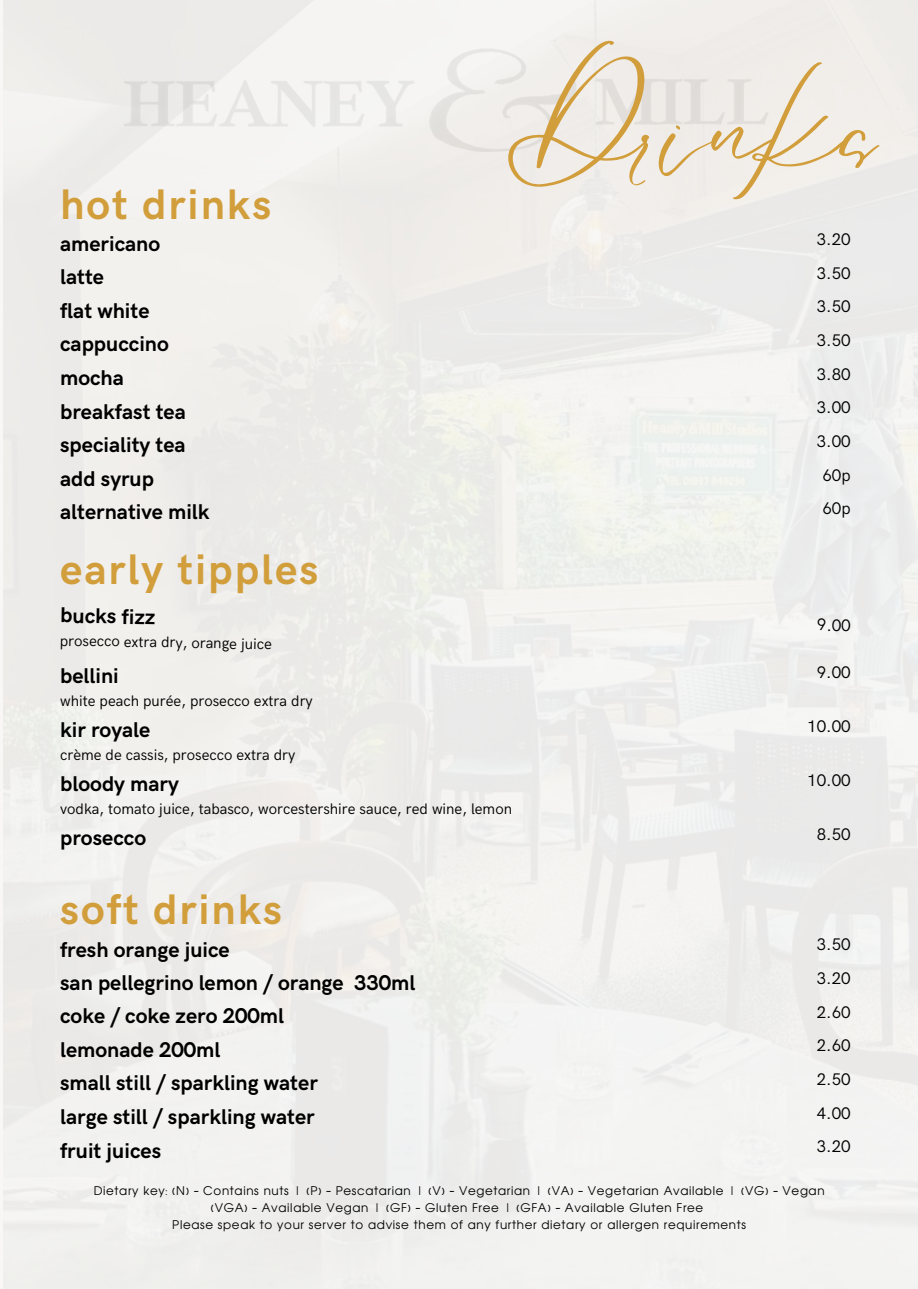
<style>
.page{position:relative;width:918px;height:1289px;background:#fff}
.page>*{position:absolute;margin:0;border:0;box-sizing:border-box;transform-origin:0 0}
.t1{font:91.8px "Le Jour Script";color:#d19e3b}
.t2{font:700 42.9px "HK Grotesk";letter-spacing:.045em;color:#d19e3b}
.t3{font:700 21.45px "HK Grotesk";color:#000}
.t4{font:16.8px "HK Grotesk";color:#000}
.t5{font:15.3px "HK Grotesk";color:#000}
.t6{font:12.9px "Aharoni CLM";letter-spacing:.05em;color:#000}
</style>
<div class="page">
<p class="t2" style="left:60px;top:180px;width:213px">hot drinks</p>
<p class="t1" style="left:507px;top:71px;width:375px">Drinks</p>
<h4 class="t3" style="left:60px;top:231px;width:102px">americano</h4>
<p class="t4" style="left:817px;top:230px;width:35px">3.20</p>
<h4 class="t3" style="left:60px;top:265px;width:45px">latte</h4>
<h3 class="t4" style="left:817px;top:264px;width:35px">3.50</h3>
<h1 class="t3" style="left:60px;top:298px;width:91px">flat white</h1>
<p class="t4" style="left:817px;top:297px;width:35px">3.50</p>
<h3 class="t3" style="left:60px;top:332px;width:110px">cappuccino</h3>
<h4 class="t4" style="left:817px;top:331px;width:35px">3.50</h4>
<h3 class="t3" style="left:60px;top:365px;width:65px">mocha</h3>
<h4 class="t4" style="left:817px;top:364px;width:35px">3.80</h4>
<h3 class="t3" style="left:60px;top:399px;width:127px">breakfast tea</h3>
<h4 class="t4" style="left:817px;top:398px;width:35px">3.00</h4>
<h5 class="t3" style="left:60px;top:433px;width:127px">speciality tea</h5>
<h3 class="t4" style="left:817px;top:431px;width:35px">3.00</h3>
<h4 class="t3" style="left:60px;top:466px;width:95px">add syrup</h4>
<h5 class="t4" style="left:822px;top:465px;width:30px">60p</h5>
<h3 class="t3" style="left:60px;top:500px;width:151px">alternative milk</h3>
<h4 class="t4" style="left:822px;top:499px;width:30px">60p</h4>
<h3 class="t2" style="left:60px;top:545px;width:260px">early tipples</h3>
<h4 class="t3" style="left:61px;top:603px;width:97px;rotate:1deg">bucks fizz</h4>
<h3 class="t5" style="left:60px;top:631px;width:213px;rotate:1deg">prosecco extra dry, orange juice</h3>
<h3 class="t3" style="left:60px;top:664px;width:60px">bellini</h3>
<h4 class="t5" style="left:60px;top:692px;width:254px">white peach purée, prosecco extra dry</h4>
<h4 class="t3" style="left:60px;top:717px;width:92px">kir royale</h4>
<h3 class="t5" style="left:60px;top:746px;width:237px">crème de cassis, prosecco extra dry</h3>
<h3 class="t3" style="left:60px;top:771px;width:120px">bloody mary</h3>
<h4 class="t5" style="left:60px;top:800px;width:453px">vodka, tomato juice, tabasco, worcestershire sauce, red wine, lemon</h4>
<h3 class="t3" style="left:60px;top:825px;width:87px">prosecco</h3>
<h4 class="t4" style="left:817px;top:615px;width:35px;rotate:1deg">9.00</h4>
<h3 class="t4" style="left:817px;top:662px;width:35px">9.00</h3>
<h4 class="t4" style="left:807px;top:716px;width:45px">10.00</h4>
<p class="t4" style="left:807px;top:770px;width:45px">10.00</p>
<h4 class="t4" style="left:817px;top:824px;width:35px">8.50</h4>
<h5 class="t2" style="left:60px;top:885px;width:224px">soft drinks</h5>
<h3 class="t3" style="left:60px;top:937px;width:171px">fresh orange juice</h3>
<h4 class="t3" style="left:60px;top:970px;width:357px">san pellegrino lemon / orange 330ml</h4>
<p class="t3" style="left:60px;top:1003px;width:226px">coke / coke zero 200ml</p>
<h3 class="t4" style="left:817px;top:1002px;width:35px">2.60</h3>
<h4 class="t3" style="left:60px;top:1037px;width:162px">lemonade 200ml</h4>
<h3 class="t4" style="left:817px;top:1036px;width:35px">2.60</h3>
<h4 class="t3" style="left:60px;top:1070px;width:259px">small still / sparkling water</h4>
<h3 class="t4" style="left:817px;top:1069px;width:35px">2.50</h3>
<h4 class="t3" style="left:60px;top:1104px;width:256px">large still / sparkling water</h4>
<h3 class="t4" style="left:817px;top:1103px;width:35px">4.00</h3>
<h4 class="t4" style="left:817px;top:934px;width:35px">3.50</h4>
<h3 class="t4" style="left:817px;top:968px;width:35px">3.20</h3>
<h4 class="t3" style="left:60px;top:1138px;width:103px">fruit juices</h4>
<h3 class="t4" style="left:817px;top:1136px;width:35px">3.20</h3>
<h5 class="t6" style="left:94px;top:1183px;width:732px">Dietary key: (N) - Contains nuts | (P) - Pescatarian | (V) - Vegetarian | (VA) - Vegetarian Available | (VG) - Vegan</h5>
<h3 class="t6" style="left:211px;top:1201px;width:494px">(VGA) - Available Vegan | (GF) - Gluten Free | (GFA) - Available Gluten Free</h3>
<h4 class="t6" style="left:172px;top:1218px;width:575px">Please speak to your server to advise them of any further dietary or allergen requirements</h4>
</div>
